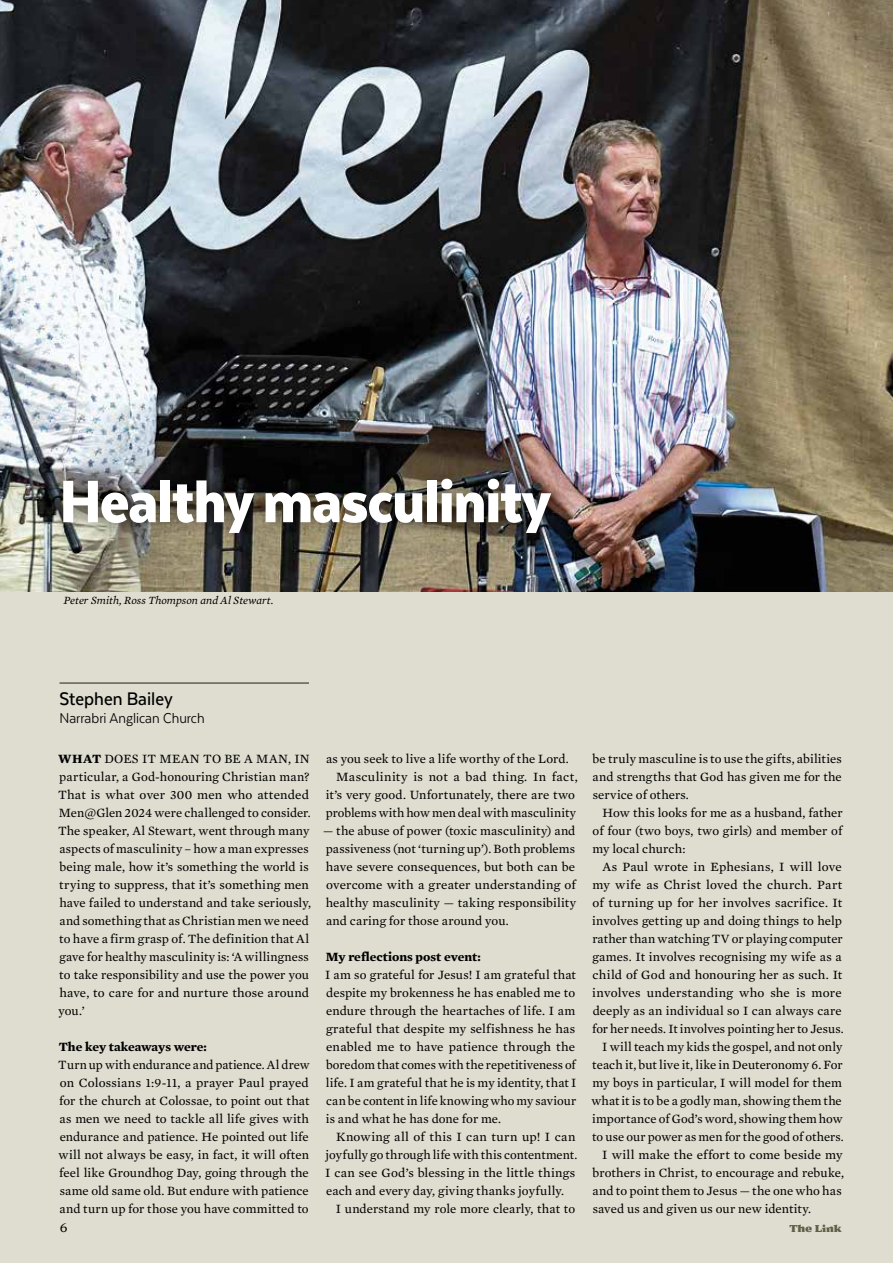
<style>
.page{position:relative;width:893px;height:1263px;background:#fff}
.page>*{position:absolute;margin:0;border:0;box-sizing:border-box;transform-origin:0 0}
.t1{font:900 69px "Texta Narrow";letter-spacing:-.015em;color:#fff}
.t2{font:500 21px "Texta Narrow";color:#000}
.t3{font:16.5px "Texta Narrow";color:#000}
.t4{font:13.5px "Battlefin";color:#000}
.t5{font:12.9px/18px "Mercury Text G2";letter-spacing:.01em;color:#000;text-align:justify}
.t6{font:700 12.9px "Mercury Text G2";color:#000}
.t7{font:12.9px "Mercury Text G2";letter-spacing:.03em;color:#000}
.t8{font:italic 11.25px "Mercury Text G2";color:#000}
.t9{font:900 10.5px "Battlefin";color:#706e59}
.s1{font-weight:700}
</style>
<div class="page">
<div style="left:0;top:591px;width:893px;height:672px;background:#dfddd0"></div>
<img style="left:0;top:0;width:893px;height:591px">
<div style="left:48px;top:464px;width:518px;height:84px;background:#000;opacity:.55"></div>
<hr style="left:60px;top:682px;width:249px;height:2px;background:#706e59">
<h1 class="t1" style="left:60px;top:465px;width:493px">Healthy masculinity</h1>
<p class="t8" style="left:64px;top:593px;width:211px">Peter Smith, Ross Thompson and Al Stewart.</p>
<h2 class="t2" style="left:60px;top:688px;width:115px">Stephen Bailey</h2>
<p class="t3" style="left:60px;top:710px;width:147px">Narrabri Anglican Church</p>
<p class="t5" style="left:58px;top:749px;width:254px;text-align:left"><span class="s1">WHAT</span> DOES IT MEAN TO BE A MAN, IN particular, a God-honouring Christian man?<br>That is what over 300 men who attended Men@Glen 2024 were challenged to consider.<br>The speaker, Al Stewart, went through many aspects of masculinity – how a man expresses being male, how it’s something the world is trying to suppress, that it’s something men have failed to understand and take seriously, and something that as Christian men we need to have a firm grasp of. The definition that Al gave for healthy masculinity is: ‘A willingness to take responsibility and use the power you have, to care for and nurture those around you.’</p>
<p class="t6" style="left:59px;top:1038px;width:150px">The key takeaways were:</p>
<p class="t5" style="left:58px;top:1055px;width:253px">Turn up with endurance and patience. Al drew on Colossians 1:9-11, a prayer Paul prayed for the church at Colossae, to point out that as men we need to tackle all life gives with endurance and patience. He pointed out life will not always be easy, in fact, it will often feel like Groundhog Day, going through the same old same old. But endure with patience and turn up for those you have committed to</p>
<p class="t5" style="left:326px;top:749px;width:244px">as you seek to live a life worthy of the Lord.</p>
<p class="t7" style="left:336px;top:769px;width:243px">Masculinity is not a bad thing. In fact,</p>
<p class="t5" style="left:326px;top:785px;width:251px">it’s very good. Unfortunately, there are two</p>
<p class="t5" style="left:326px;top:803px;width:252px">problems with how men deal with masculinity</p>
<p class="t5" style="left:323px;top:821px;width:254px">— the abuse of power (toxic masculinity) and passiveness (not ‘turning up’). Both problems have severe consequences, but both can be overcome with a greater understanding of healthy masculinity — taking responsibility and caring for those around you.</p>
<p class="t6" style="left:326px;top:948px;width:156px">My reflections post event:</p>
<p class="t5" style="left:325px;top:965px;width:253px">I am so grateful for Jesus! I am grateful that despite my brokenness he has enabled me to endure through the heartaches of life. I am grateful that despite my selfishness he has enabled me to have patience through the boredom that comes with the repetitiveness of life. I am grateful that he is my identity, that I can be content in life knowing who my saviour is and what he has done for me.</p>
<p class="t5" style="left:325px;top:1127px;width:254px;text-align:left;text-indent:11px">Knowing all of this I can turn up! I can joyfully go through life with this contentment.<br>I can see God’s blessing in the little things each and every day, giving thanks joyfully.</p>
<p class="t5" style="left:336px;top:1199px;width:241px">I understand my role more clearly, that to</p>
<p class="t5" style="left:592px;top:749px;width:251px">be truly masculine is to use the gifts, abilities and strengths that God has given me for the service of others.</p>
<p class="t5" style="left:592px;top:803px;width:252px;text-indent:10px">How this looks for me as a husband, father of four (two boys, two girls) and member of my local church:</p>
<p class="t5" style="left:602px;top:857px;width:241px">As Paul wrote in Ephesians, I will love</p>
<p class="t5" style="left:592px;top:875px;width:252px">my wife as Christ loved the church. Part</p>
<p class="t5" style="left:593px;top:893px;width:251px">of turning up for her involves sacrifice. It</p>
<p class="t5" style="left:592px;top:911px;width:251px">involves getting up and doing things to help</p>
<p class="t5" style="left:592px;top:929px;width:252px">rather than watching TV or playing computer</p>
<p class="t5" style="left:592px;top:947px;width:251px">games. It involves recognising my wife as a</p>
<p class="t5" style="left:593px;top:965px;width:251px">child of God and honouring her as such. It</p>
<p class="t5" style="left:592px;top:983px;width:251px">involves understanding who she is more</p>
<p class="t5" style="left:593px;top:1001px;width:251px">deeply as an individual so I can always care</p>
<p class="t5" style="left:592px;top:1019px;width:253px">for her needs. It involves pointing her to Jesus.</p>
<p class="t5" style="left:602px;top:1037px;width:242px">I will teach my kids the gospel, and not only</p>
<p class="t5" style="left:592px;top:1055px;width:252px">teach it, but live it, like in Deuteronomy 6. For</p>
<p class="t5" style="left:592px;top:1073px;width:251px">my boys in particular, I will model for them</p>
<p class="t5" style="left:591px;top:1091px;width:252px">what it is to be a godly man, showing them the</p>
<p class="t5" style="left:592px;top:1109px;width:252px">importance of God’s word, showing them how</p>
<p class="t5" style="left:592px;top:1127px;width:253px">to use our power as men for the good of others.</p>
<p class="t5" style="left:602px;top:1145px;width:242px">I will make the effort to come beside my</p>
<p class="t5" style="left:592px;top:1163px;width:253px">brothers in Christ, to encourage and rebuke,</p>
<p class="t5" style="left:592px;top:1181px;width:251px">and to point them to Jesus — the one who has</p>
<p class="t5" style="left:593px;top:1199px;width:220px">saved us and given us our new identity.</p>
<p class="t4" style="left:60px;top:1220px;width:9px">6</p>
<p class="t9" style="left:789px;top:1222px;width:54px">The Link</p>
</div>
